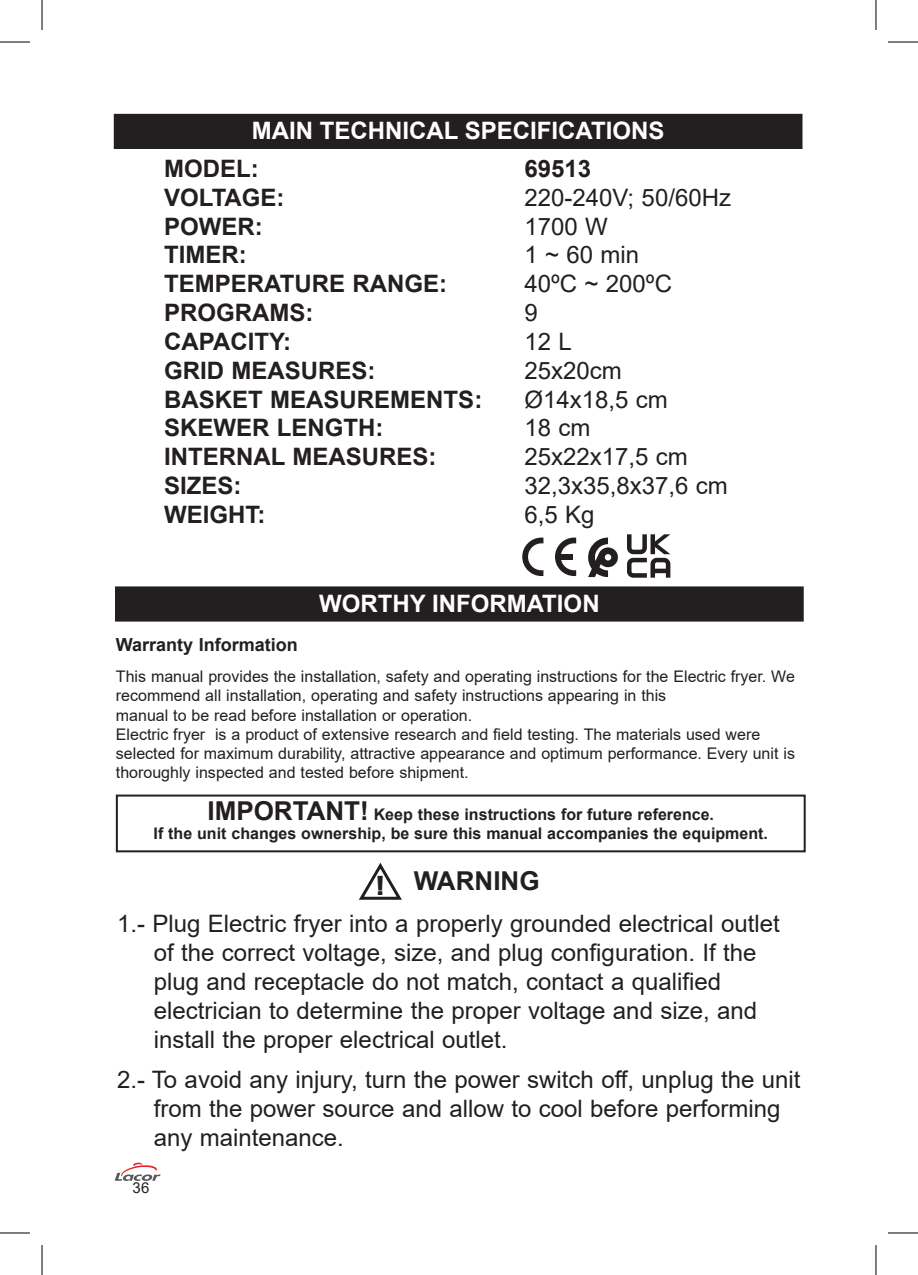
<style>
.page{position:relative;width:918px;height:1275px;background:#fff}
.page>*{position:absolute;margin:0;border:0;box-sizing:border-box;transform-origin:0 0}
.t1{font:700 26px "Arial";color:#231f20}
.t2{font:24px "Arial";color:#231f20}
.t3{font:700 24px "Arial";color:#231f20}
.t4{font:700 24px "Arial";color:#fff}
.t5{font:24px "Impact";color:#231f20}
.t6{font:700 18px "Arial";color:#231f20}
.t7{font:16px/19.2px "Arial";color:#231f20}
.t8{font:700 16px "Arial";color:#231f20}
.t9{font:15px "Arial";color:#231f20}
.s1{font-size:26px}
</style>
<div class="page">
<svg style="left:115px;top:1162px;width:46px;height:19px"></svg>
<div style="left:115px;top:115px;width:686px;height:33px;background:#231f20"></div>
<div style="left:114px;top:114px;width:688px;height:35px;border:2px solid #231f20"></div>
<div style="left:116px;top:587px;width:686px;height:33px;background:#231f20"></div>
<div style="left:115px;top:586px;width:688px;height:35px;border:2px solid #231f20"></div>
<div style="left:116px;top:794px;width:689px;height:58px;border:2px solid #231f20"></div>
<svg style="left:359px;top:862px;width:43px;height:38px"></svg>
<svg style="left:522px;top:537px;width:21px;height:39px"></svg>
<svg style="left:555px;top:537px;width:21px;height:39px"></svg>
<div style="left:558px;top:554px;width:14px;height:6px;background:#231f20"></div>
<svg style="left:588px;top:537px;width:30px;height:40px"></svg>
<svg style="left:627px;top:534px;width:43px;height:44px"></svg>
<hr style="left:0;top:42px;width:30px;height:1px;background:#000">
<hr style="left:887px;top:42px;width:30px;height:1px;background:#000">
<hr style="left:0;top:1232px;width:30px;height:1px;background:#000">
<hr style="left:887px;top:1232px;width:30px;height:1px;background:#000">
<hr style="left:42px;top:0;width:1px;height:30px;background:#000">
<hr style="left:42px;top:1245px;width:1px;height:30px;background:#000">
<hr style="left:875px;top:0;width:1px;height:30px;background:#000">
<hr style="left:875px;top:1245px;width:1px;height:30px;background:#000">
<p class="t4" style="left:252px;top:114px;width:414px">MAIN TECHNICAL SPECIFICATIONS</p>
<p class="t3" style="left:164px;top:152px;width:96px">MODEL:</p>
<p class="t3" style="left:524px;top:152px;width:68px">69513</p>
<p class="t3" style="left:164px;top:180px;width:122px">VOLTAGE:</p>
<p class="t2" style="left:524px;top:181px;width:208px">220-240V; 50/60Hz</p>
<p class="t3" style="left:164px;top:209px;width:100px">POWER:</p>
<p class="t2" style="left:524px;top:210px;width:85px">1700 W</p>
<p class="t3" style="left:164px;top:238px;width:84px">TIMER:</p>
<p class="t2" style="left:524px;top:238px;width:116px">1 ~ 60 min</p>
<p class="t3" style="left:164px;top:267px;width:284px">TEMPERATURE RANGE:</p>
<p class="t2" style="left:524px;top:267px;width:149px">40ºC ~ 200ºC</p>
<p class="t3" style="left:164px;top:296px;width:151px">PROGRAMS:</p>
<p class="t2" style="left:524px;top:296px;width:15px">9</p>
<p class="t3" style="left:164px;top:324px;width:129px">CAPACITY:</p>
<p class="t2" style="left:524px;top:325px;width:49px">12 L</p>
<p class="t3" style="left:164px;top:353px;width:213px">GRID MEASURES:</p>
<p class="t2" style="left:524px;top:354px;width:99px">25x20cm</p>
<p class="t3" style="left:164px;top:382px;width:319px">BASKET MEASUREMENTS:</p>
<p class="t2" style="left:524px;top:382px;width:145px">Ø14x18,5 cm</p>
<p class="t3" style="left:164px;top:411px;width:221px">SKEWER LENGTH:</p>
<p class="t2" style="left:524px;top:411px;width:68px">18 cm</p>
<p class="t3" style="left:164px;top:440px;width:274px">INTERNAL MEASURES:</p>
<p class="t2" style="left:524px;top:440px;width:165px">25x22x17,5 cm</p>
<p class="t3" style="left:164px;top:468px;width:79px">SIZES:</p>
<p class="t2" style="left:524px;top:469px;width:205px">32,3x35,8x37,6 cm</p>
<p class="t3" style="left:164px;top:497px;width:103px">WEIGHT:</p>
<p class="t2" style="left:524px;top:498px;width:72px">6,5 Kg</p>
<p class="t4" style="left:319px;top:586px;width:282px">WORTHY INFORMATION</p>
<p class="t6" style="left:116px;top:632px;width:183px">Warranty Information</p>
<p class="t7" style="left:116px;top:667px;width:680px">This manual provides the installation, safety and operating instructions for the Electric fryer. We recommend all installation, operating and safety instructions appearing in this</p>
<p class="t7" style="left:116px;top:705px;width:358px">manual to be read before installation or operation.</p>
<p class="t7" style="left:116px;top:724px;width:680px">Electric fryer is a product of extensive research and field testing. The materials used were selected for maximum durability, attractive appearance and optimum performance. Every unit is thoroughly inspected and tested before shipment.</p>
<p class="t8" style="left:207px;top:802px;width:508px"><span class="s1">IMPORTANT!</span> Keep these instructions for future reference.</p>
<p class="t8" style="left:154px;top:822px;width:615px">If the unit changes ownership, be sure this manual accompanies the equipment.</p>
<p class="t5" style="left:376px;top:866px;width:8px">!</p>
<p class="t1" style="left:414px;top:862px;width:127px">WARNING</p>
<p class="t2" style="left:117px;top:907px;width:664px">1.- Plug Electric fryer into a properly grounded electrical outlet</p>
<p class="t2" style="left:154px;top:936px;width:604px">of the correct voltage, size, and plug configuration. If the</p>
<p class="t2" style="left:154px;top:965px;width:569px">plug and receptacle do not match, contact a qualified</p>
<p class="t2" style="left:154px;top:994px;width:604px">electrician to determine the proper voltage and size, and</p>
<p class="t2" style="left:154px;top:1022px;width:355px">install the proper electrical outlet.</p>
<p class="t2" style="left:117px;top:1063px;width:685px">2.- To avoid any injury, turn the power switch off, unplug the unit</p>
<p class="t2" style="left:154px;top:1092px;width:628px">from the power source and allow to cool before performing</p>
<p class="t2" style="left:154px;top:1121px;width:192px">any maintenance.</p>
<p class="t9" style="left:132px;top:1177px;width:18px">36</p>
</div>
